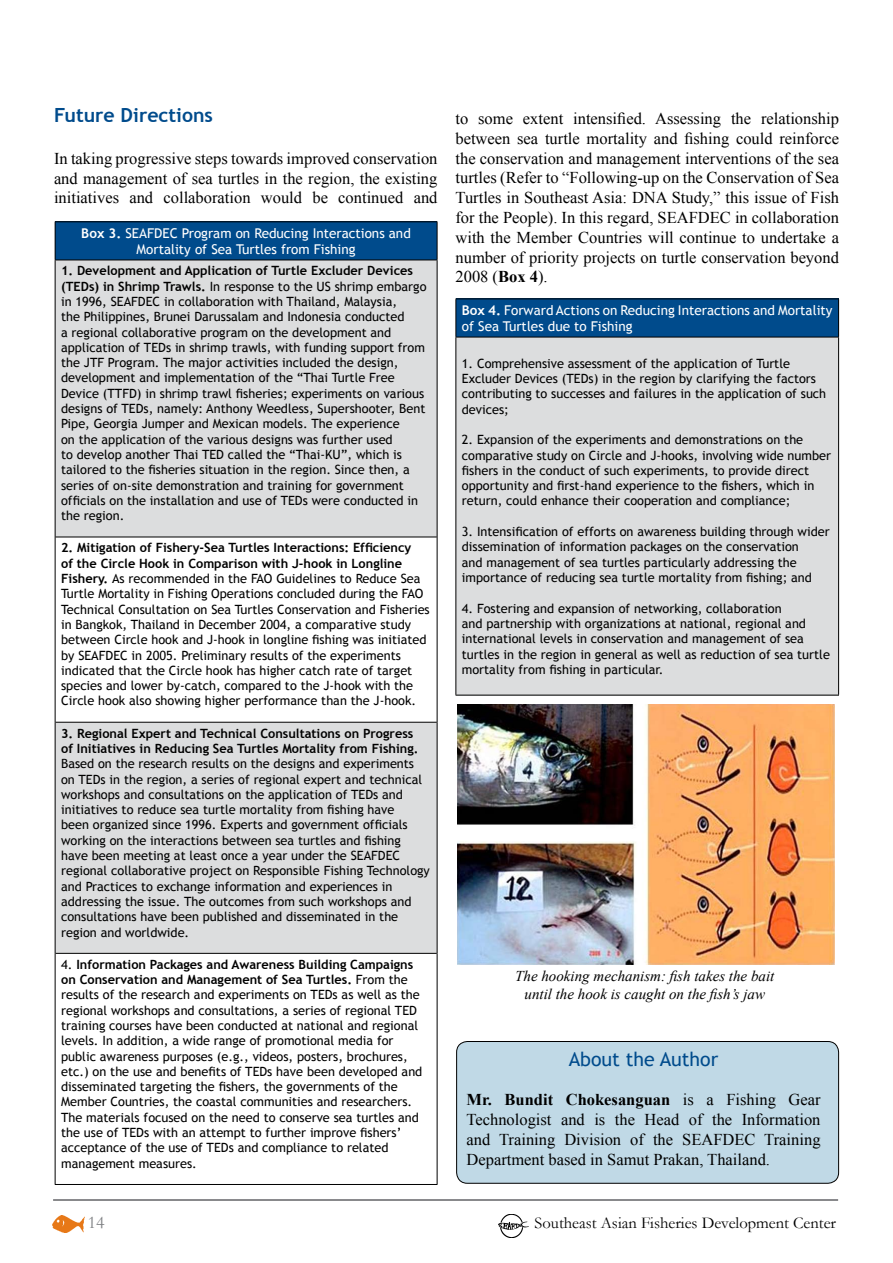
<style>
.page{position:relative;width:893px;height:1263px;background:#fff}
.page>*{position:absolute;margin:0;border:0;box-sizing:border-box;transform-origin:0 0}
.t1{font:700 19.5px "Trebuchet MS";color:#004b8c}
.t2{font:19.5px "Trebuchet MS";color:#004b8c}
.t3{font:18px "Garamond";color:#808285}
.t4{font:16.5px/19.8px "Times New Roman";color:#000;text-align:justify}
.t5{font:16.5px "Garamond";color:#000}
.t6{font:italic 15px/18px "Times New Roman";color:#000;text-align:center}
.t7{font:13.5px/16.2px "Trebuchet MS";color:#fff}
.t8{font:12.75px/15.3px "Trebuchet MS";color:#000}
.t9{font:700 12.75px/15.3px "Trebuchet MS";color:#000}
.s1{font-weight:700}
</style>
<div class="page">
<img style="left:53px;top:1216px;width:32px;height:16px">
<img style="left:498px;top:1215px;width:31px;height:22px">
<hr style="left:53px;top:1199px;width:785px;height:2px;background:#636467">
<div style="left:456px;top:299px;width:383px;height:38px;background:#004b8c"></div>
<div style="left:456px;top:337px;width:383px;height:358px;background:#dcddde"></div>
<hr style="left:455px;top:298px;width:384px;height:1px;background:#000">
<hr style="left:455px;top:299px;width:1px;height:38px;background:#000">
<hr style="left:838px;top:299px;width:1px;height:38px;background:#000">
<hr style="left:455px;top:337px;width:384px;height:1px;background:#000">
<hr style="left:455px;top:337px;width:1px;height:358px;background:#000">
<hr style="left:838px;top:337px;width:1px;height:358px;background:#000">
<hr style="left:455px;top:695px;width:384px;height:1px;background:#000">
<div style="left:55px;top:222px;width:382px;height:38px;background:#004b8c"></div>
<svg style="left:56px;top:261px;width:381px;height:692px;fill:#dcddde"></svg>
<hr style="left:55px;top:221px;width:382px;height:1px;background:#000">
<hr style="left:55px;top:222px;width:1px;height:38px;background:#000">
<hr style="left:437px;top:222px;width:1px;height:38px;background:#000">
<hr style="left:55px;top:260px;width:382px;height:1px;background:#000">
<hr style="left:55px;top:260px;width:1px;height:277px;background:#000">
<hr style="left:437px;top:260px;width:1px;height:277px;background:#000">
<hr style="left:55px;top:537px;width:1px;height:185px;background:#000">
<hr style="left:437px;top:537px;width:1px;height:185px;background:#000">
<hr style="left:55px;top:722px;width:1px;height:231px;background:#000">
<hr style="left:437px;top:722px;width:1px;height:231px;background:#000">
<hr style="left:55px;top:953px;width:1px;height:231px;background:#000">
<hr style="left:437px;top:953px;width:1px;height:231px;background:#000">
<hr style="left:55px;top:1184px;width:382px;height:1px;background:#000">
<hr style="left:56px;top:537px;width:381px;height:1px;background:#000">
<hr style="left:56px;top:722px;width:381px;height:1px;background:#000">
<hr style="left:56px;top:953px;width:381px;height:1px;background:#000">
<div style="left:457px;top:1041px;width:382px;height:142px;background:#c0d9e6;border-radius:11px"></div>
<div style="left:456px;top:1041px;width:383px;height:142px;border:1px solid #000;border-radius:11px"></div>
<img style="left:457px;top:704px;width:378px;height:260px">
<h1 class="t1" style="left:54px;top:103px;width:161px">Future Directions</h1>
<p class="t4" style="left:54px;top:148px;width:385px">In taking progressive steps towards improved conservation and management of sea turtles in the region, the existing initiatives and collaboration would be continued and</p>
<p class="t7" style="left:81px;top:225px;width:331px;text-align:center"><span class="s1">Box 3.</span> SEAFDEC Program on Reducing Interactions and<br>Mortality of Sea Turtles from Fishing</p>
<p class="t8" style="left:61px;top:263px;width:367px"><span class="s1">1. Development and Application of Turtle Excluder Devices (TEDs) in Shrimp Trawls.</span> In response to the US shrimp embargo in 1996, SEAFDEC in collaboration with Thailand, Malaysia,<br>the Philippines, Brunei Darussalam and Indonesia conducted<br>a regional collaborative program on the development and application of TEDs in shrimp trawls, with funding support from the JTF Program. The major activities included the design, development and implementation of the “Thai Turtle Free Device (TTFD) in shrimp trawl fisheries; experiments on various designs of TEDs, namely: Anthony Weedless, Supershooter, Bent Pipe, Georgia Jumper and Mexican models. The experience<br>on the application of the various designs was further used<br>to develop another Thai TED called the “Thai-KU”, which is tailored to the fisheries situation in the region. Since then, a series of on-site demonstration and training for government officials on the installation and use of TEDs were conducted in the region.</p>
<p class="t8" style="left:61px;top:540px;width:370px"><span class="s1">2. Mitigation of Fishery-Sea Turtles Interactions: Efficiency<br>of the Circle Hook in Comparison with J-hook in Longline Fishery.</span> As recommended in the FAO Guidelines to Reduce Sea Turtle Mortality in Fishing Operations concluded during the FAO Technical Consultation on Sea Turtles Conservation and Fisheries in Bangkok, Thailand in December 2004, a comparative study between Circle hook and J-hook in longline fishing was initiated by SEAFDEC in 2005. Preliminary results of the experiments indicated that the Circle hook has higher catch rate of target species and lower by-catch, compared to the J-hook with the Circle hook also showing higher performance than the J-hook.</p>
<p class="t9" style="left:61px;top:725px;width:359px">3. Regional Expert and Technical Consultations on Progress of Initiatives in Reducing Sea Turtles Mortality from Fishing.</p>
<p class="t8" style="left:61px;top:756px;width:370px">Based on the research results on the designs and experiments on TEDs in the region, a series of regional expert and technical workshops and consultations on the application of TEDs and initiatives to reduce sea turtle mortality from fishing have<br>been organized since 1996. Experts and government officials working on the interactions between sea turtles and fishing have been meeting at least once a year under the SEAFDEC regional collaborative project on Responsible Fishing Technology and Practices to exchange information and experiences in addressing the issue. The outcomes from such workshops and consultations have been published and disseminated in the region and worldwide.</p>
<p class="t8" style="left:61px;top:957px;width:363px">4. <span class="s1">Information Packages and Awareness Building Campaigns on Conservation and Management of Sea Turtles.</span> From the results of the research and experiments on TEDs as well as the regional workshops and consultations, a series of regional TED training courses have been conducted at national and regional levels. In addition, a wide range of promotional media for public awareness purposes (e.g., videos, posters, brochures, etc.) on the use and benefits of TEDs have been developed and disseminated targeting the fishers, the governments of the Member Countries, the coastal communities and researchers.<br>The materials focused on the need to conserve sea turtles and the use of TEDs with an attempt to further improve fishers’ acceptance of the use of TEDs and compliance to related management measures.</p>
<p class="t4" style="left:455px;top:108px;width:385px">to some extent intensified. Assessing the relationship between sea turtle mortality and fishing could reinforce the conservation and management interventions of the sea turtles (Refer to “Following-up on the Conservation of Sea Turtles in Southeast Asia: DNA Study,” this issue of Fish for the People). In this regard, SEAFDEC in collaboration with the Member Countries will continue to undertake a number of priority projects on turtle conservation beyond 2008 (<span class="s1">Box 4</span>).</p>
<p class="t7" style="left:462px;top:302px;width:372px"><span class="s1">Box 4.</span> Forward Actions on Reducing Interactions and Mortality of Sea Turtles due to Fishing</p>
<p class="t8" style="left:462px;top:356px;width:366px">1. Comprehensive assessment of the application of Turtle Excluder Devices (TEDs) in the region by clarifying the factors contributing to successes and failures in the application of such devices;</p>
<p class="t8" style="left:462px;top:432px;width:371px">2. Expansion of the experiments and demonstrations on the comparative study on Circle and J-hooks, involving wide number fishers in the conduct of such experiments, to provide direct opportunity and first-hand experience to the fishers, which in return, could enhance their cooperation and compliance;</p>
<p class="t8" style="left:462px;top:524px;width:369px">3. Intensification of efforts on awareness building through wider dissemination of information packages on the conservation<br>and management of sea turtles particularly addressing the importance of reducing sea turtle mortality from fishing; and</p>
<p class="t8" style="left:462px;top:601px;width:370px">4. Fostering and expansion of networking, collaboration<br>and partnership with organizations at national, regional and international levels in conservation and management of sea turtles in the region in general as well as reduction of sea turtle mortality from fishing in particular.</p>
<p class="t6" style="left:515px;top:967px;width:261px">The hooking mechanism: fish takes the bait until the hook is caught on the fish’s jaw</p>
<h1 class="t2" style="left:569px;top:1047px;width:151px">About the Author</h1>
<p class="t4" style="left:466px;top:1090px;width:356px"><span class="s1">Mr. Bundit Chokesanguan</span> is a Fishing Gear Technologist and is the Head of the Information and Training Division of the SEAFDEC Training Department based in Samut Prakan, Thailand.</p>
<h2 class="t3" style="left:88px;top:1210px;width:18px">14</h2>
<p class="t5" style="left:535px;top:1211px;width:303px">Southeast Asian Fisheries Development Center</p>
</div>
